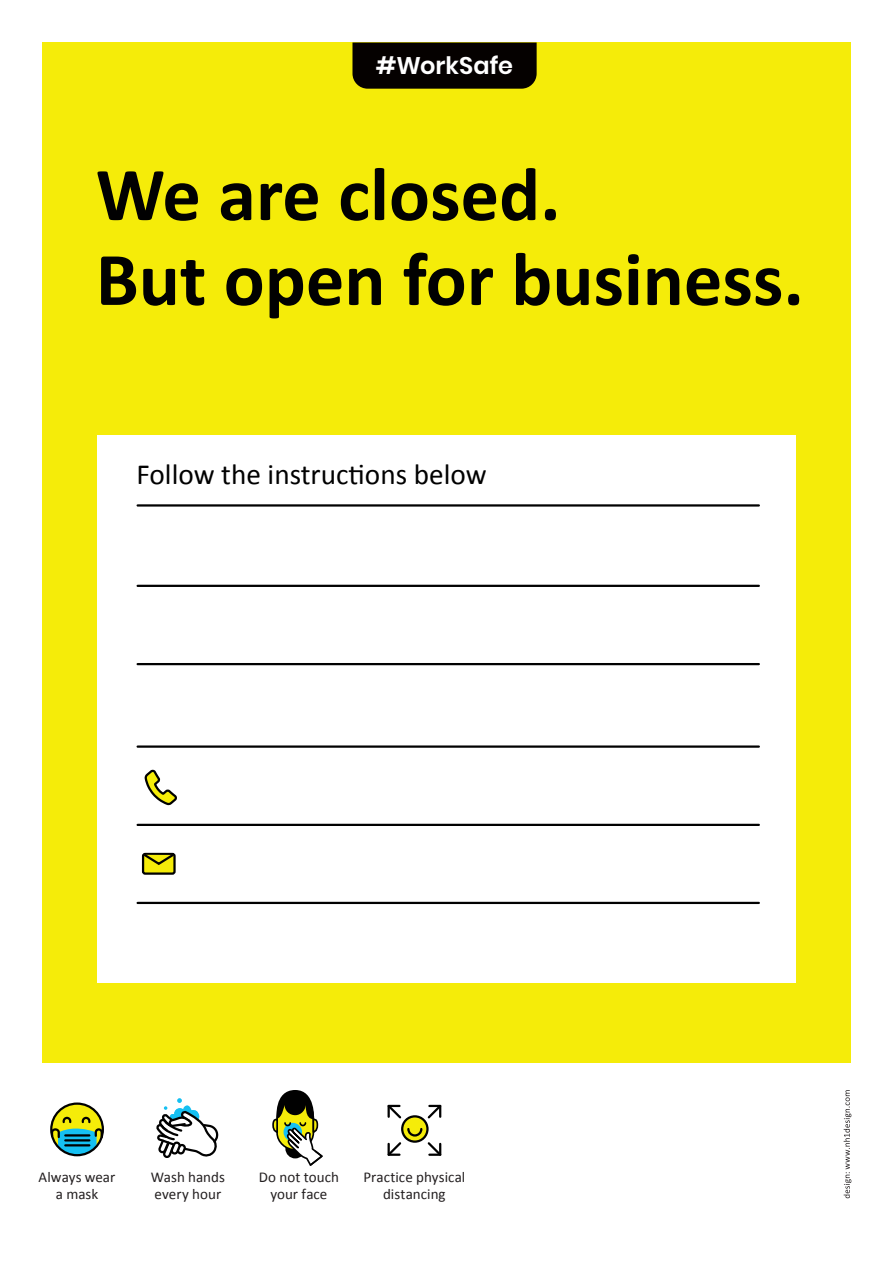
<style>
.page{position:relative;width:893px;height:1263px;background:#fff}
.page>*{position:absolute;margin:0;border:0;box-sizing:border-box;transform-origin:0 0}
.t1{font:700 76.5px/84.9px "Calibri";color:#010101}
.t2{font:29.25px "Calibri";color:#010101}
.t3{font:600 24px "Poppins";color:#fff}
.t4{font:15px/16.5px "Calibri";letter-spacing:.005em;color:#231f20;text-align:center}
</style>
<div class="page">
<div style="left:43px;top:43px;width:808px;height:1020px;background:#f5ec09"></div>
<div style="left:97px;top:435px;width:699px;height:547px;background:#fff"></div>
<hr style="left:138px;top:745px;width:621px;height:3px;background:#010101">
<hr style="left:138px;top:824px;width:621px;height:2px;background:#010101">
<hr style="left:138px;top:902px;width:621px;height:2px;background:#010101">
<hr style="left:138px;top:585px;width:621px;height:2px;background:#010101">
<hr style="left:138px;top:663px;width:621px;height:2px;background:#010101">
<hr style="left:138px;top:504px;width:621px;height:3px;background:#010101">
<svg style="left:144px;top:769px;width:33px;height:37px"></svg>
<div style="left:143px;top:854px;width:32px;height:19px;background:#f5ec09;border-radius:2px"></div>
<div style="left:142px;top:853px;width:34px;height:22px;border:2px solid #010101;border-radius:2px"></div>
<svg style="left:141px;top:852px;width:35px;height:14px"></svg>
<svg style="left:844px;top:1090px;width:7px;height:108px"></svg>
<div style="left:352px;top:43px;width:185px;height:46px;background:#050100"></div>
<svg style="left:402px;top:1116px;width:25px;height:25px"></svg>
<div style="left:401px;top:1115px;width:28px;height:28px;border:2px solid #010101;border-radius:50%"></div>
<svg style="left:427px;top:1104px;width:15px;height:15px"></svg>
<svg style="left:387px;top:1104px;width:15px;height:15px"></svg>
<svg style="left:387px;top:1127px;width:55px;height:29px"></svg>
<svg style="left:272px;top:1090px;width:51px;height:76px"></svg>
<svg style="left:51px;top:1103px;width:52px;height:52px"></svg>
<svg style="left:50px;top:1116px;width:54px;height:41px"></svg>
<hr style="left:65px;top:1134px;width:24px;height:2px;background:#010101">
<hr style="left:65px;top:1139px;width:24px;height:2px;background:#010101">
<hr style="left:65px;top:1144px;width:24px;height:2px;background:#010101">
<div style="left:50px;top:1102px;width:54px;height:54px;border:2px solid #010101;border-radius:50%"></div>
<svg style="left:156px;top:1098px;width:63px;height:60px"></svg>
<h3 class="t3" style="left:376px;top:52px;width:139px">#WorkSafe</h3>
<h1 class="t1" style="left:96px;top:149px;width:709px">We are closed.<br>But open for business.</h1>
<h2 class="t2" style="left:137px;top:456px;width:352px">Follow the instructions below</h2>
<p class="t4" style="left:39px;top:1168px;width:78px">Always wear a mask</p>
<p class="t4" style="left:151px;top:1168px;width:76px;text-align:left">Wash hands every hour</p>
<p class="t4" style="left:259px;top:1168px;width:82px">Do not touch your face</p>
<p class="t4" style="left:363px;top:1168px;width:103px">Practice physical distancing</p>
</div>
